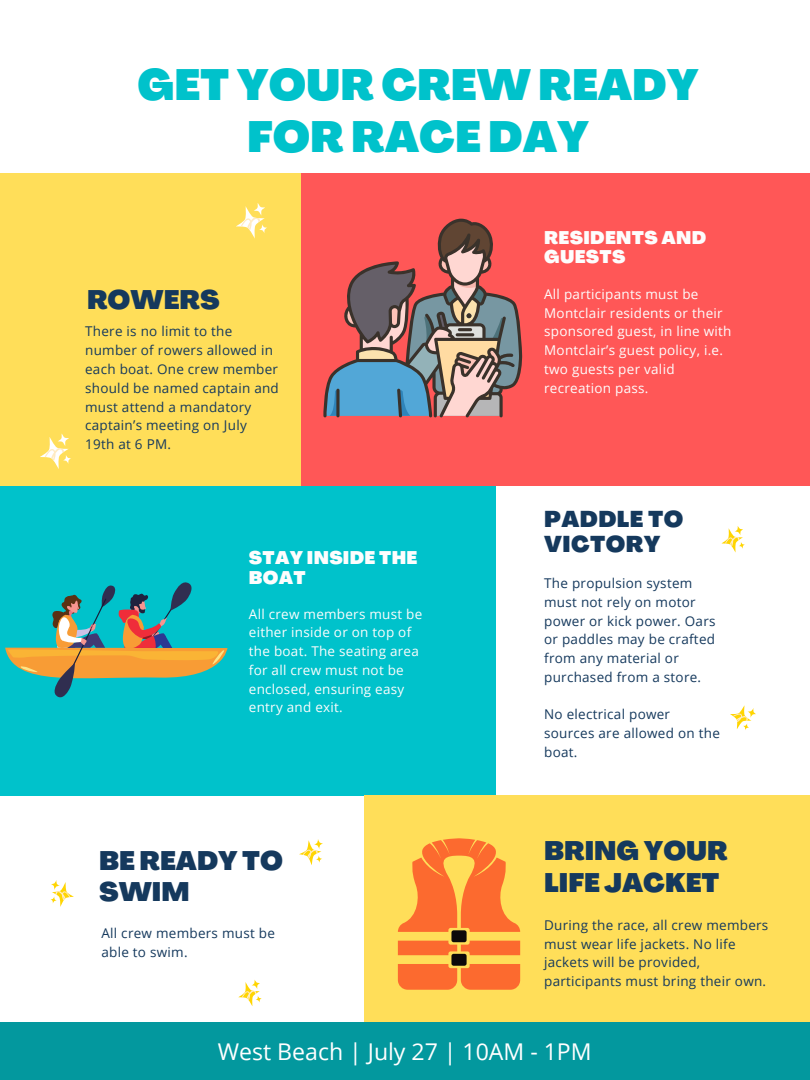
<style>
.page{position:relative;width:810px;height:1080px;background:#fff}
.page>*{position:absolute;margin:0;border:0;box-sizing:border-box;transform-origin:0 0}
.t1{font:900 43px/51.5px "Agrandir";color:#00c2cb;text-align:center}
.t2{font:900 26.31px/31.2px "Agrandir";color:#15395d}
.t3{font:23.06px "Open Sans";color:#fff}
.t4{font:900 22.44px/24.6px "Agrandir";letter-spacing:.02em;color:#15395d}
.t5{font:900 17.94px/19.8px "Agrandir";letter-spacing:.02em;color:#fdfdfd}
.t6{font:13.5px/18.8px "Open Sans";letter-spacing:.02em;color:#15395d}
.t7{font:13.5px/18.8px "Open Sans";letter-spacing:.02em;color:#fdfdfd}
.t8{font:13.44px/18.8px "Open Sans";letter-spacing:.02em;color:#fdfdfd}
</style>
<div class="page">
<div style="left:0;top:483px;width:496px;height:312px;background:#00c2cb"></div>
<div style="left:0;top:174px;width:301px;height:312px;background:#ffde59"></div>
<div style="left:301px;top:174px;width:509px;height:312px;background:#ff5757"></div>
<div style="left:365px;top:795px;width:445px;height:227px;background:#ffde59"></div>
<div style="left:0;top:1022px;width:810px;height:58px;background:#03989e"></div>
<svg style="left:721px;top:526px;width:24px;height:27px"></svg>
<svg style="left:236px;top:203px;width:31px;height:36px"></svg>
<svg style="left:40px;top:433px;width:31px;height:36px"></svg>
<svg style="left:730px;top:705px;width:26px;height:25px"></svg>
<svg style="left:238px;top:979px;width:24px;height:27px"></svg>
<svg style="left:50px;top:880px;width:24px;height:27px"></svg>
<svg style="left:299px;top:839px;width:24px;height:26px"></svg>
<svg style="left:5px;top:582px;width:222px;height:116px"></svg>
<svg style="left:323px;top:219px;width:199px;height:198px"></svg>
<svg style="left:325px;top:220px;width:190px;height:197px"></svg>
<svg style="left:398px;top:838px;width:122px;height:152px"></svg>
<h2 class="t1" style="left:137px;top:64px;width:563px">GET YOUR CREW READY<br>FOR RACE DAY</h2>
<p class="t2" style="left:87px;top:287px;width:134px">ROWERS</p>
<h5 class="t6" style="left:85px;top:322px;width:195px">There is no limit to the number of rowers allowed in each boat. One crew member should be named captain and must attend a mandatory captain’s meeting on July<br>19th at 6 PM.</h5>
<p class="t5" style="left:249px;top:550px;width:170px">STAY INSIDE THE<br>BOAT</p>
<h5 class="t8" style="left:249px;top:604px;width:175px">All crew members must be either inside or on top of the boat. The seating area for all crew must not be enclosed, ensuring easy entry and exit.</h5>
<p class="t2" style="left:99px;top:848px;width:185px">BE READY TO<br>SWIM</p>
<p class="t6" style="left:101px;top:924px;width:175px">All crew members must be able to swim.</p>
<p class="t5" style="left:544px;top:229px;width:164px">RESIDENTS AND<br>GUESTS</p>
<p class="t7" style="left:544px;top:284px;width:189px">All participants must be<br>Montclair residents or their sponsored guest, in line with<br>Montclair’s guest policy, i.e. two guests per valid recreation pass.</p>
<h1 class="t4" style="left:544px;top:509px;width:141px">PADDLE TO<br>VICTORY</h1>
<p class="t6" style="left:544px;top:574px;width:173px">The propulsion system must not rely on motor power or kick power. Oars or paddles may be crafted from any material or purchased from a store.</p>
<p class="t6" style="left:544px;top:705px;width:177px">No electrical power sources are allowed on the boat.</p>
<p class="t2" style="left:544px;top:838px;width:185px">BRING YOUR<br>LIFE JACKET</p>
<h3 class="t6" style="left:544px;top:915px;width:226px">During the race, all crew members must wear life jackets. No life jackets will be provided, participants must bring their own.</h3>
<p class="t3" style="left:218px;top:1035px;width:375px">West Beach | July 27 | 10AM - 1PM</p>
</div>
